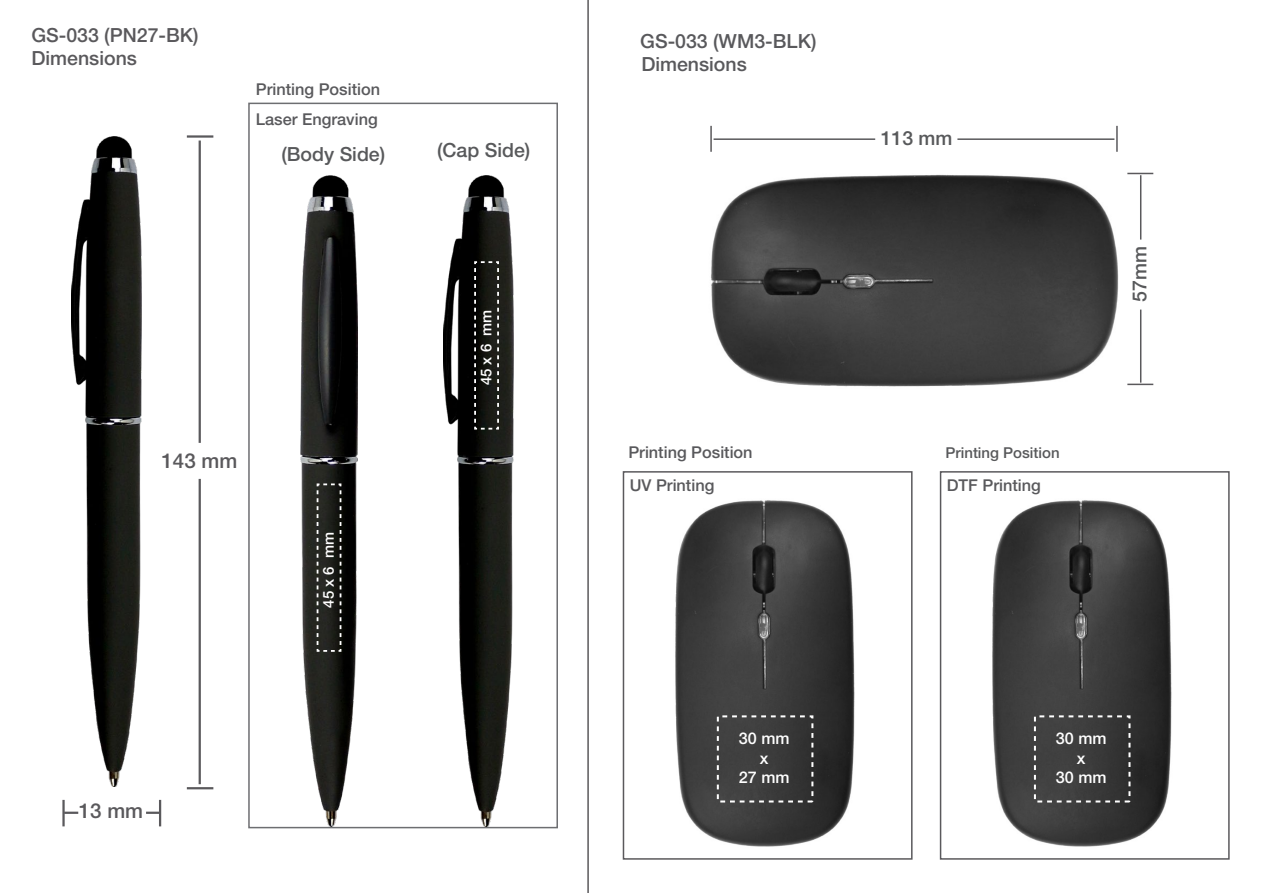
<style>
.page{position:relative;width:1263px;height:893px;background:#fff}
.page>*{position:absolute;margin:0;border:0;box-sizing:border-box;transform-origin:0 0}
.t1{font:500 20.55px "Helvetica Neue LT Std";color:#5a595c}
.t2{font:500 19.5px "Helvetica Neue LT Std";color:#58595b}
.t3{font:500 19.5px/23.1px "Helvetica Neue LT Std";color:#5a595c}
.t4{font:500 19.5px/23.1px "Helvetica Neue LT Std";color:#59595c}
.t5{font:500 16.35px/30.5px "Helvetica Neue LT Std";color:#59595c}
.t6{font:500 16.2px/19.5px "Helvetica Neue LT Std";color:#fff;text-align:center}
.t7{font:500 15px "Helvetica Neue LT Std";color:#58595b}
.t8{font:500 15px "Helvetica Neue LT Std";color:#fff}
</style>
<div class="page">
<img style="left:71px;top:136px;width:70px;height:651px">
<div style="left:248px;top:103px;width:310px;height:725px;border:2px solid #6d6e71"></div>
<hr style="left:587px;top:0;width:2px;height:893px;background:#5a595c">
<img style="left:301px;top:176px;width:56px;height:650px">
<img style="left:444px;top:176px;width:70px;height:650px">
<svg style="left:473px;top:260px;width:27px;height:170px"></svg>
<svg style="left:316px;top:483px;width:26px;height:170px"></svg>
<hr style="left:199px;top:141px;width:2px;height:302px;background:#5a595c">
<hr style="left:199px;top:479px;width:2px;height:305px;background:#5a595c">
<hr style="left:187px;top:135px;width:26px;height:3px;background:#5a595c">
<hr style="left:187px;top:787px;width:26px;height:2px;background:#5a595c">
<svg style="left:146px;top:812px;width:13px;height:2px"></svg>
<svg style="left:65px;top:812px;width:13px;height:2px"></svg>
<hr style="left:159px;top:800px;width:2px;height:26px;background:#5a595c">
<hr style="left:62px;top:800px;width:3px;height:26px;background:#5a595c">
<div style="left:623px;top:471px;width:289px;height:389px;border:2px solid #5a595c"></div>
<img style="left:675px;top:500px;width:180px;height:347px">
<img style="left:711px;top:174px;width:408px;height:213px">
<div style="left:717px;top:715px;width:96px;height:87px;border:2px dashed #fff"></div>
<div style="left:940px;top:471px;width:290px;height:389px;border:2px solid #5a595c"></div>
<img style="left:992px;top:500px;width:180px;height:347px">
<div style="left:1034px;top:715px;width:96px;height:87px;border:2px dashed #fff"></div>
<hr style="left:713px;top:138px;width:162px;height:2px;background:#5a595c">
<hr style="left:957px;top:138px;width:157px;height:2px;background:#5a595c">
<hr style="left:710px;top:126px;width:2px;height:26px;background:#5a595c">
<hr style="left:1116px;top:126px;width:2px;height:26px;background:#5a595c">
<hr style="left:1140px;top:310px;width:1px;height:73px;background:#5a595c">
<hr style="left:1140px;top:175px;width:1px;height:65px;background:#5a595c">
<svg style="left:1127px;top:384px;width:26px;height:1px"></svg>
<svg style="left:1127px;top:173px;width:26px;height:1px"></svg>
<p class="t3" style="left:31px;top:23px;width:169px">GS-033 (PN27-BK)<br>Dimensions</p>
<p class="t5" style="left:256px;top:74px;width:126px">Printing Position<br>Laser Engraving</p>
<p class="t2" style="left:281px;top:142px;width:105px">(Body Side)</p>
<p class="t2" style="left:437px;top:139px;width:95px">(Cap Side)</p>
<p class="t1" style="left:161px;top:448px;width:77px">143 mm</p>
<p class="t8" style="left:320px;top:608px;width:77px;rotate:-90deg">45 x 6 mm</p>
<p class="t8" style="left:477px;top:385px;width:77px;rotate:-90deg">45 x 6 mm</p>
<p class="t1" style="left:79px;top:799px;width:66px">13 mm</p>
<p class="t4" style="left:640px;top:30px;width:178px">GS-033 (WM3-BLK)<br>Dimensions</p>
<p class="t2" style="left:881px;top:127px;width:73px">113 mm</p>
<p class="t5" style="left:628px;top:437px;width:126px">Printing Position</p>
<p class="t5" style="left:630px;top:470px;width:86px">UV Printing</p>
<p class="t7" style="left:945px;top:444px;width:116px">Printing Position</p>
<p class="t5" style="left:947px;top:470px;width:96px">DTF Printing</p>
<p class="t2" style="left:1128px;top:302px;width:57px;rotate:-90deg">57mm</p>
<p class="t6" style="left:739px;top:729px;width:52px">30 mm x<br>27 mm</p>
<p class="t6" style="left:1056px;top:729px;width:52px">30 mm x<br>30 mm</p>
</div>
